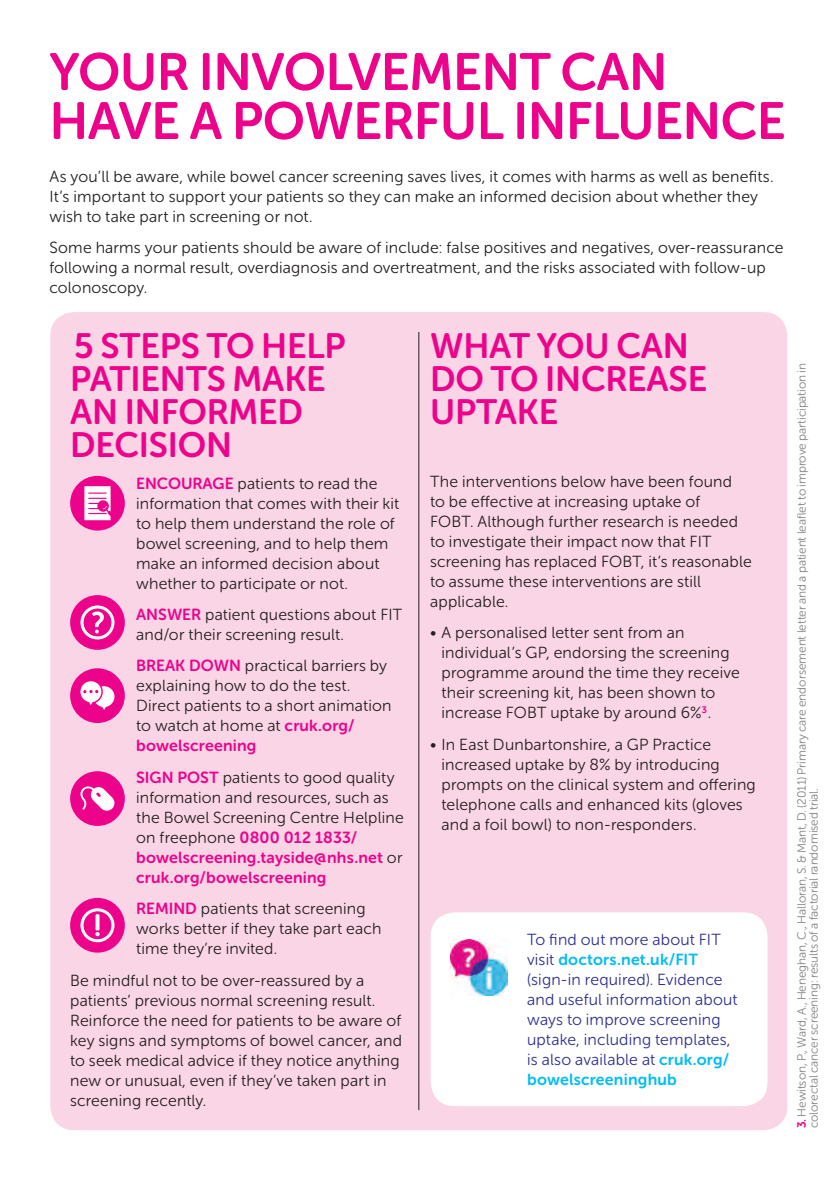
<style>
.page{position:relative;width:839px;height:1191px;background:#fff}
.page>*{position:absolute;margin:0;border:0;box-sizing:border-box;transform-origin:0 0}
.t1{font:52px/49px "Museo Sans Rounded 700";letter-spacing:-.01em;color:#ed028c}
.t2{font:35px/33px "Museo Sans Rounded 700";letter-spacing:-.005em;color:#ed028c}
.t3{font:16px/20px "Museo Sans Rounded 300";letter-spacing:.01em;color:#231f20}
.t4{font:16px/20px "Museo Sans Rounded 300";letter-spacing:.01em;color:#2e3092}
.t5{font:16px/20px "Museo Sans Rounded 700";letter-spacing:.015em;color:#ed028c}
.t6{font:16px "Museo Sans Rounded 700";letter-spacing:.015em;color:#01bdf2}
.t7{font:12px/12px "Museo Sans Rounded 300";letter-spacing:-.005em;color:#808285}
.s1{font-family:"Museo Sans Rounded 700";color:#ed028c}
.s2{font-family:"Museo Sans Rounded 300";color:#231f20}
.s3{font-family:"Museo Sans Rounded 300";color:#2e3092}
.s4{font-family:"Museo Sans Rounded 700";color:#01bdf2}
</style>
<div class="page">
<div style="left:50px;top:312px;width:737px;height:818px;background:#fad5e5;border-radius:24px"></div>
<div style="left:70px;top:476px;width:55px;height:54px;background:#ed028c;border-radius:50%"></div>
<svg style="left:84px;top:486px;width:27px;height:34px"></svg>
<div style="left:70px;top:595px;width:55px;height:55px;background:#ed028c;border-radius:50%"></div>
<svg style="left:80px;top:605px;width:34px;height:34px"></svg>
<div style="left:70px;top:668px;width:55px;height:55px;background:#ed028c;border-radius:50%"></div>
<svg style="left:80px;top:681px;width:34px;height:29px"></svg>
<div style="left:70px;top:771px;width:55px;height:55px;background:#ed028c;border-radius:50%"></div>
<svg style="left:80px;top:786px;width:35px;height:25px"></svg>
<div style="left:70px;top:897px;width:55px;height:55px;background:#ed028c;border-radius:50%"></div>
<svg style="left:80px;top:908px;width:34px;height:34px"></svg>
<svg style="left:96px;top:914px;width:4px;height:16px"></svg>
<hr style="left:418px;top:332px;width:1px;height:778px;background:#231f20">
<div style="left:431px;top:912px;width:336px;height:194px;background:#fff;border-radius:24px"></div>
<img style="left:451px;top:939px;width:56px;height:56px">
<h1 class="t1" style="left:49px;top:48px;width:738px">YOUR INVOLVEMENT CAN<br>HAVE A POWERFUL INFLUENCE</h1>
<p class="t3" style="left:49px;top:166px;width:726px">As you’ll be aware, while bowel cancer screening saves lives, it comes with harms as well as benefits.<br>It’s important to support your patients so they can make an informed decision about whether they wish to take part in screening or not.</p>
<p class="t3" style="left:49px;top:238px;width:735px">Some harms your patients should be aware of include: false positives and negatives, over-reassurance following a normal result, overdiagnosis and overtreatment, and the risks associated with follow-up colonoscopy.</p>
<h2 class="t2" style="left:70px;top:330px;width:277px">5 STEPS TO HELP<br>PATIENTS MAKE<br>AN INFORMED<br>DECISION</h2>
<p class="t3" style="left:136px;top:473px;width:265px"><span class="s1">ENCOURAGE</span> patients to read the information that comes with their kit to help them understand the role of bowel screening, and to help them make an informed decision about whether to participate or not.</p>
<p class="t3" style="left:136px;top:604px;width:268px"><span class="s1">ANSWER</span> patient questions about FIT and/or their screening result.</p>
<p class="t3" style="left:136px;top:656px;width:257px"><span class="s1">BREAK DOWN</span> practical barriers by explaining how to do the test.<br>Direct patients to a short animation to watch at home at <span class="s1">cruk.org/</span></p>
<p class="t5" style="left:136px;top:736px;width:122px">bowelscreening</p>
<p class="t3" style="left:136px;top:767px;width:269px"><span class="s1">SIGN POST</span> patients to good quality information and resources, such as the Bowel Screening Centre Helpline</p>
<p class="t5" style="left:136px;top:827px;width:268px"><span class="s2">on freephone</span> 0800 012 1833/ bowelscreening.tayside@nhs.net <span class="s2">or </span>cruk.org/bowelscreening</p>
<p class="t3" style="left:136px;top:898px;width:247px"><span class="s1">REMIND</span> patients that screening works better if they take part each time they’re invited.</p>
<p class="t3" style="left:70px;top:970px;width:333px">Be mindful not to be over-reassured by a patients’ previous normal screening result.<br>Reinforce the need for patients to be aware of key signs and symptoms of bowel cancer, and to seek medical advice if they notice anything new or unusual, even if they’ve taken part in screening recently.</p>
<h2 class="t2" style="left:430px;top:330px;width:278px">WHAT YOU CAN<br>DO TO INCREASE<br>UPTAKE</h2>
<p class="t3" style="left:430px;top:471px;width:323px">The interventions below have been found<br>to be effective at increasing uptake of<br>FOBT. Although further research is needed to investigate their impact now that FIT screening has replaced FOBT, it’s reasonable to assume these interventions are still applicable.</p>
<p class="t3" style="left:441px;top:623px;width:300px;text-indent:-11px">• A personalised letter sent from an individual’s GP, endorsing the screening programme around the time they receive their screening kit, has been shown to increase FOBT uptake by around 6%<sup>3</sup>.</p>
<p class="t3" style="left:441px;top:734px;width:316px;text-indent:-11px">• In East Dunbartonshire, a GP Practice increased uptake by 8% by introducing prompts on the clinical system and offering telephone calls and enhanced kits (gloves and a foil bowl) to non-responders.</p>
<p class="t4" style="left:527px;top:929px;width:195px">To find out more about FIT</p>
<p class="t6" style="left:527px;top:950px;width:173px"><span class="s3">visit</span> doctors.net.uk/FIT</p>
<p class="t4" style="left:527px;top:969px;width:212px">(sign-in required). Evidence and useful information about ways to improve screening uptake, including templates, is also available at <span class="s4">cruk.org/</span></p>
<p class="t6" style="left:527px;top:1070px;width:151px">bowelscreeninghub</p>
<p class="t7" style="left:796px;top:1128px;width:767px;rotate:-90deg"><span class="s1">3.</span> Hewitson, P., Ward, A., Heneghan, C., Halloran, S. &amp; Mant, D. (2011) Primary care endorsement letter and a patient leaflet to improve participation in colorectal cancer screening: results of a factorial randomised trial.</p>
</div>
